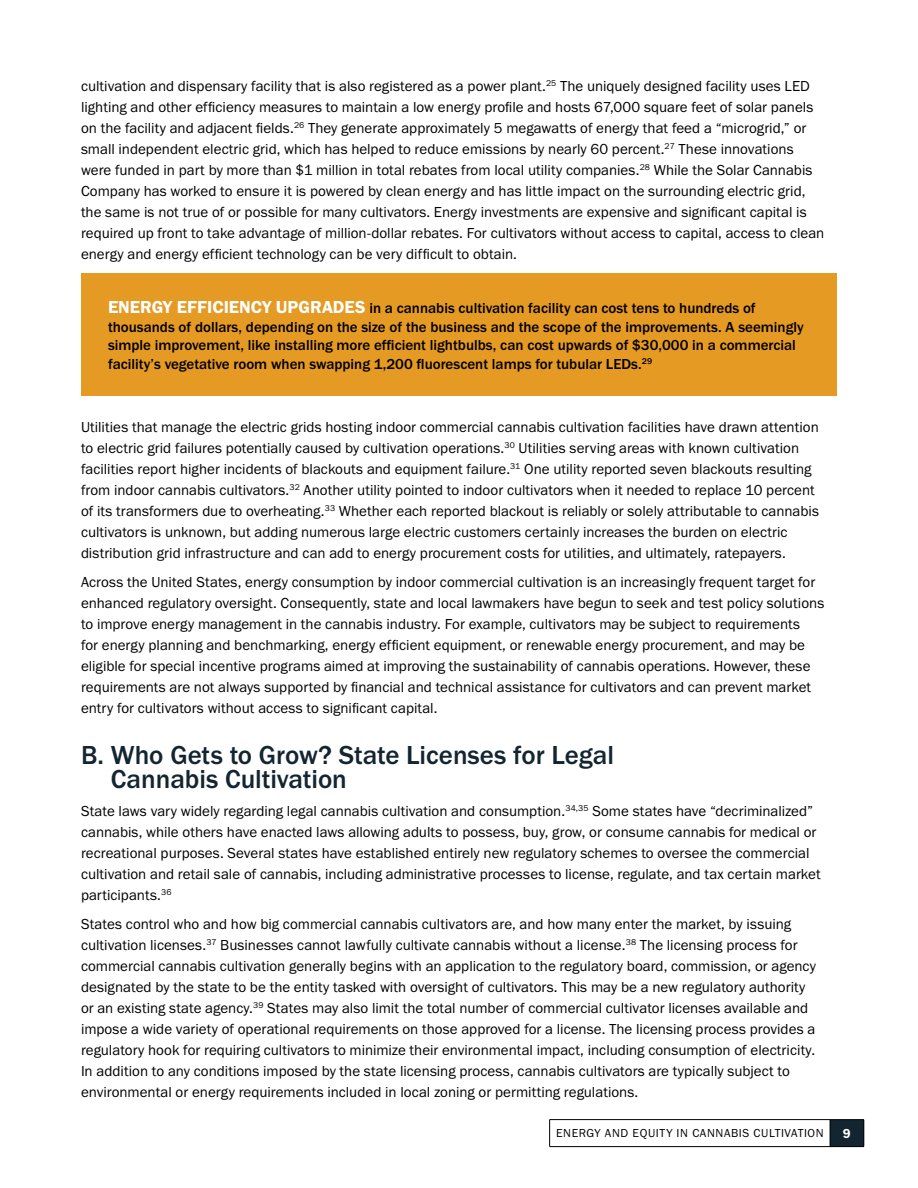
<style>
.page{position:relative;width:918px;height:1188px;background:#fff}
.page>*{position:absolute;margin:0;border:0;box-sizing:border-box;transform-origin:0 0}
.t1{font:500 27px/24px "Franklin Gothic URW";color:#132531}
.t2{font:15px/21px "Franklin Gothic URW Boo";color:#000}
.callout_text{font:500 15px/18.8px "Franklin Gothic URW";color:#000}
.t3{font:13.5px "Franklin Gothic URW Dem";color:#fff}
.t4{font:12px "Franklin Gothic URW Boo";letter-spacing:.05em;color:#000}
.s1{font-family:"Franklin Gothic URW Dem";font-weight:400;font-size:18px;color:#fff}
</style>
<div class="page">
<div style="left:830px;top:1120px;width:34px;height:27px;background:#132531"></div>
<hr style="left:549px;top:1119px;width:281px;height:1px;background:#000">
<svg style="left:549px;top:1120px;width:1px;height:26px"></svg>
<hr style="left:830px;top:1119px;width:34px;height:1px;background:#000">
<svg style="left:830px;top:1120px;width:1px;height:26px"></svg>
<svg style="left:864px;top:1120px;width:1px;height:26px"></svg>
<hr style="left:549px;top:1146px;width:281px;height:1px;background:#000">
<hr style="left:830px;top:1146px;width:34px;height:1px;background:#000">
<div style="left:81px;top:274px;width:756px;height:122px;background:#e59a24"></div>
<p class="t2" style="left:81px;top:75px;width:745px">cultivation and dispensary facility that is also registered as a power plant.<sup>25</sup> The uniquely designed facility uses LED lighting and other efficiency measures to maintain a low energy profile and hosts 67,000 square feet of solar panels on the facility and adjacent fields.<sup>26</sup> They generate approximately 5 megawatts of energy that feed a “microgrid,” or small independent electric grid, which has helped to reduce emissions by nearly 60 percent.<sup>27</sup> These innovations were funded in part by more than $1 million in total rebates from local utility companies.<sup>28</sup> While the Solar Cannabis Company has worked to ensure it is powered by clean energy and has little impact on the surrounding electric grid, the same is not true of or possible for many cultivators. Energy investments are expensive and significant capital is required up front to take advantage of million-dollar rebates. For cultivators without access to capital, access to clean energy and energy efficient technology can be very difficult to obtain.</p>
<p class="callout_text" style="left:108px;top:298px;width:697px"><span class="s1">ENERGY EFFICIENCY UPGRADES</span> in a cannabis cultivation facility can cost tens to hundreds of thousands of dollars, depending on the size of the business and the scope of the improvements. A seemingly simple improvement, like installing more efficient lightbulbs, can cost upwards of $30,000 in a commercial facility’s vegetative room when swapping 1,200 fluorescent lamps for tubular LEDs.<sup>29</sup></p>
<p class="t2" style="left:81px;top:416px;width:740px">Utilities that manage the electric grids hosting indoor commercial cannabis cultivation facilities have drawn attention to electric grid failures potentially caused by cultivation operations.<sup>30</sup> Utilities serving areas with known cultivation facilities report higher incidents of blackouts and equipment failure.<sup>31</sup> One utility reported seven blackouts resulting from indoor cannabis cultivators.<sup>32</sup> Another utility pointed to indoor cultivators when it needed to replace 10 percent of its transformers due to overheating.<sup>33</sup> Whether each reported blackout is reliably or solely attributable to cannabis cultivators is unknown, but adding numerous large electric customers certainly increases the burden on electric distribution grid infrastructure and can add to energy procurement costs for utilities, and ultimately, ratepayers.</p>
<p class="t2" style="left:81px;top:571px;width:745px">Across the United States, energy consumption by indoor commercial cultivation is an increasingly frequent target for enhanced regulatory oversight. Consequently, state and local lawmakers have begun to seek and test policy solutions to improve energy management in the cannabis industry. For example, cultivators may be subject to requirements<br>for energy planning and benchmarking, energy efficient equipment, or renewable energy procurement, and may be eligible for special incentive programs aimed at improving the sustainability of cannabis operations. However, these requirements are not always supported by financial and technical assistance for cultivators and can prevent market entry for cultivators without access to significant capital.</p>
<h3 class="t1" style="left:111px;top:743px;width:505px;text-indent:-30px">B. Who Gets to Grow? State Licenses for Legal<br>Cannabis Cultivation</h3>
<p class="t2" style="left:81px;top:800px;width:741px">State laws vary widely regarding legal cannabis cultivation and consumption.<sup>34,35</sup> Some states have “decriminalized” cannabis, while others have enacted laws allowing adults to possess, buy, grow, or consume cannabis for medical or recreational purposes. Several states have established entirely new regulatory schemes to oversee the commercial cultivation and retail sale of cannabis, including administrative processes to license, regulate, and tax certain market participants.<sup>36</sup></p>
<p class="t2" style="left:81px;top:913px;width:736px">States control who and how big commercial cannabis cultivators are, and how many enter the market, by issuing cultivation licenses.<sup>37</sup> Businesses cannot lawfully cultivate cannabis without a license.<sup>38</sup> The licensing process for commercial cannabis cultivation generally begins with an application to the regulatory board, commission, or agency designated by the state to be the entity tasked with oversight of cultivators. This may be a new regulatory authority or an existing state agency.<sup>39</sup> States may also limit the total number of commercial cultivator licenses available and impose a wide variety of operational requirements on those approved for a license. The licensing process provides a regulatory hook for requiring cultivators to minimize their environmental impact, including consumption of electricity.<br>In addition to any conditions imposed by the state licensing process, cannabis cultivators are typically subject to environmental or energy requirements included in local zoning or permitting regulations.</p>
<p class="t4" style="left:556px;top:1126px;width:269px">ENERGY AND EQUITY IN CANNABIS CULTIVATION</p>
<p class="t3" style="left:843px;top:1125px;width:9px">9</p>
</div>
